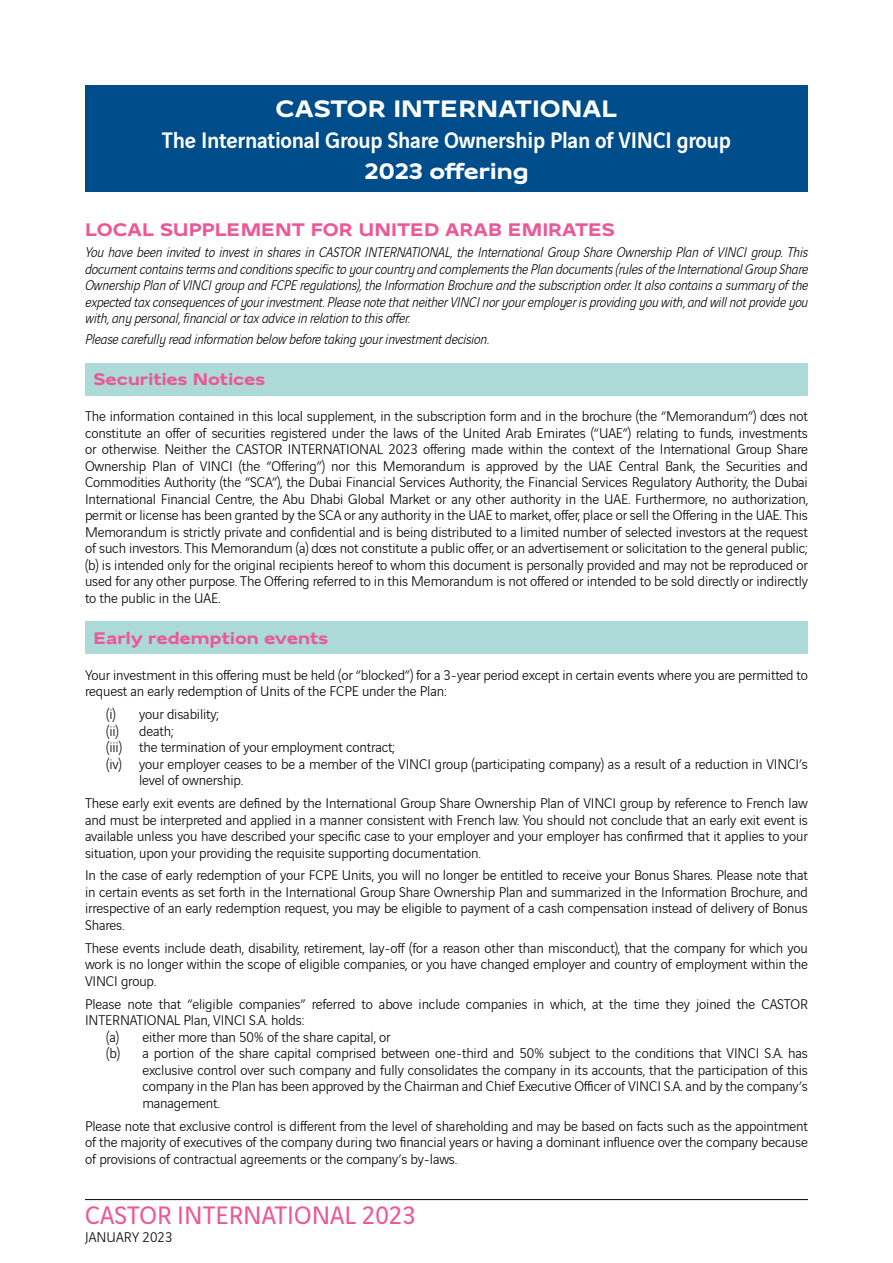
<style>
.page{position:relative;width:893px;height:1263px;background:#fff}
.page>*{position:absolute;margin:0;border:0;box-sizing:border-box;transform-origin:0 0}
.t1{font:27px "Vinci Sans";color:#eb5898}
.t2{font:700 25.5px "Vinci Sans Expanded";color:#fff}
.t3{font:500 24px "Vinci Sans";letter-spacing:-.01em;color:#fff;scale:.96 1}
.t4{font:700 24px "Vinci Sans Expanded";color:#fff}
.t5{font:700 19.5px "Vinci Sans Expanded";color:#eb5898}
.t6{font:700 18px "Vinci Sans Expanded";color:#eb5898}
.t7{font:300 15px/16.5px "Vinci Sans";letter-spacing:-.01em;color:#000;text-align:justify}
.t8{font:italic 300 15px/16.5px "Vinci Sans";letter-spacing:-.01em;color:#000;text-align:justify}
</style>
<div class="page">
<hr style="left:85px;top:1199px;width:723px;height:1px;background:#000">
<div style="left:85px;top:85px;width:723px;height:107px;background:#004d8c"></div>
<div style="left:85px;top:363px;width:723px;height:33px;background:#acdad8"></div>
<div style="left:85px;top:621px;width:723px;height:33px;background:#acdad8"></div>
<h2 class="t2" style="left:275px;top:90px;width:344px">CASTOR INTERNATIONAL</h2>
<h3 class="t3" style="left:162px;top:122px;width:594px">The International Group Share Ownership Plan of VINCI group</h3>
<h3 class="t4" style="left:365px;top:153px;width:165px">2023 offering</h3>
<h3 class="t5" style="left:85px;top:215px;width:531px">LOCAL SUPPLEMENT FOR UNITED ARAB EMIRATES</h3>
<p class="t8" style="left:85px;top:243px;width:724px">You have been invited to invest in shares in CASTOR INTERNATIONAL, the International Group Share Ownership Plan of VINCI group. This document contains terms and conditions specific to your country and complements the Plan documents (rules of the International Group Share Ownership Plan of VINCI group and FCPE regulations), the Information Brochure and the subscription order. It also contains a summary of the expected tax consequences of your investment. Please note that neither VINCI nor your employer is providing you with, and will not provide you with, any personal, financial or tax advice in relation to this offer.</p>
<p class="t8" style="left:85px;top:330px;width:405px">Please carefully read information below before taking your investment decision.</p>
<p class="t6" style="left:94px;top:366px;width:173px">Securities Notices</p>
<p class="t7" style="left:85px;top:407px;width:724px">The information contained in this local supplement, in the subscription form and in the brochure (the “Memorandum”) does not constitute an offer of securities registered under the laws of the United Arab Emirates (“UAE”) relating to funds, investments or otherwise. Neither the CASTOR INTERNATIONAL 2023 offering made within the context of the International Group Share Ownership Plan of VINCI (the “Offering”) nor this Memorandum is approved by the UAE Central Bank, the Securities and Commodities Authority (the “SCA”), the Dubai Financial Services Authority, the Financial Services Regulatory Authority, the Dubai International Financial Centre, the Abu Dhabi Global Market or any other authority in the UAE. Furthermore, no authorization, permit or license has been granted by the SCA or any authority in the UAE to market, offer, place or sell the Offering in the UAE. This Memorandum is strictly private and confidential and is being distributed to a limited number of selected investors at the request of such investors. This Memorandum (a) does not constitute a public offer, or an advertisement or solicitation to the general public; (b) is intended only for the original recipients hereof to whom this document is personally provided and may not be reproduced or used for any other purpose. The Offering referred to in this Memorandum is not offered or intended to be sold directly or indirectly to the public in the UAE.</p>
<p class="t6" style="left:94px;top:624px;width:236px">Early redemption events</p>
<p class="t7" style="left:85px;top:665px;width:724px">Your investment in this offering must be held (or “blocked”) for a 3-year period except in certain events where you are permitted to request an early redemption of Units of the FCPE under the Plan:</p>
<p class="t7" style="left:106px;top:705px;width:114px">(i) your disability;</p>
<p class="t7" style="left:106px;top:721px;width:69px">(ii) death;</p>
<p class="t7" style="left:106px;top:738px;width:290px">(iii) the termination of your employment contract;</p>
<p class="t7" style="left:106px;top:754px;width:703px">(iv) your employer ceases to be a member of the VINCI group (participating company) as a result of a reduction in VINCI’s</p>
<p class="t7" style="left:139px;top:771px;width:106px">level of ownership.</p>
<p class="t7" style="left:85px;top:794px;width:724px">These early exit events are defined by the International Group Share Ownership Plan of VINCI group by reference to French law and must be interpreted and applied in a manner consistent with French law. You should not conclude that an early exit event is available unless you have described your specific case to your employer and your employer has confirmed that it applies to your situation, upon your providing the requisite supporting documentation.</p>
<p class="t7" style="left:85px;top:866px;width:724px">In the case of early redemption of your FCPE Units, you will no longer be entitled to receive your Bonus Shares. Please note that in certain events as set forth in the International Group Share Ownership Plan and summarized in the Information Brochure, and irrespective of an early redemption request, you may be eligible to payment of a cash compensation instead of delivery of Bonus Shares.</p>
<p class="t7" style="left:85px;top:938px;width:724px">These events include death, disability, retirement, lay-off (for a reason other than misconduct), that the company for which you work is no longer within the scope of eligible companies, or you have changed employer and country of employment within the VINCI group.</p>
<p class="t7" style="left:85px;top:994px;width:724px">Please note that “eligible companies” referred to above include companies in which, at the time they joined the CASTOR</p>
<p class="t7" style="left:85px;top:1011px;width:221px">INTERNATIONAL Plan, VINCI S.A. holds:</p>
<p class="t7" style="left:106px;top:1027px;width:286px">(a) either more than 50% of the share capital, or</p>
<p class="t7" style="left:106px;top:1044px;width:703px">(b) a portion of the share capital comprised between one-third and 50% subject to the conditions that VINCI S.A. has</p>
<p class="t7" style="left:142px;top:1060px;width:667px">exclusive control over such company and fully consolidates the company in its accounts, that the participation of this</p>
<p class="t7" style="left:142px;top:1077px;width:667px">company in the Plan has been approved by the Chairman and Chief Executive Officer of VINCI S.A. and by the company’s</p>
<p class="t7" style="left:142px;top:1093px;width:79px">management.</p>
<p class="t7" style="left:85px;top:1116px;width:724px">Please note that exclusive control is different from the level of shareholding and may be based on facts such as the appointment of the majority of executives of the company during two financial years or having a dominant influence over the company because of provisions of contractual agreements or the company’s by-laws.</p>
<h1 class="t1" style="left:85px;top:1195px;width:332px">CASTOR INTERNATIONAL 2023</h1>
<p class="t7" style="left:85px;top:1228px;width:89px">JANUARY 2023</p>
</div>
